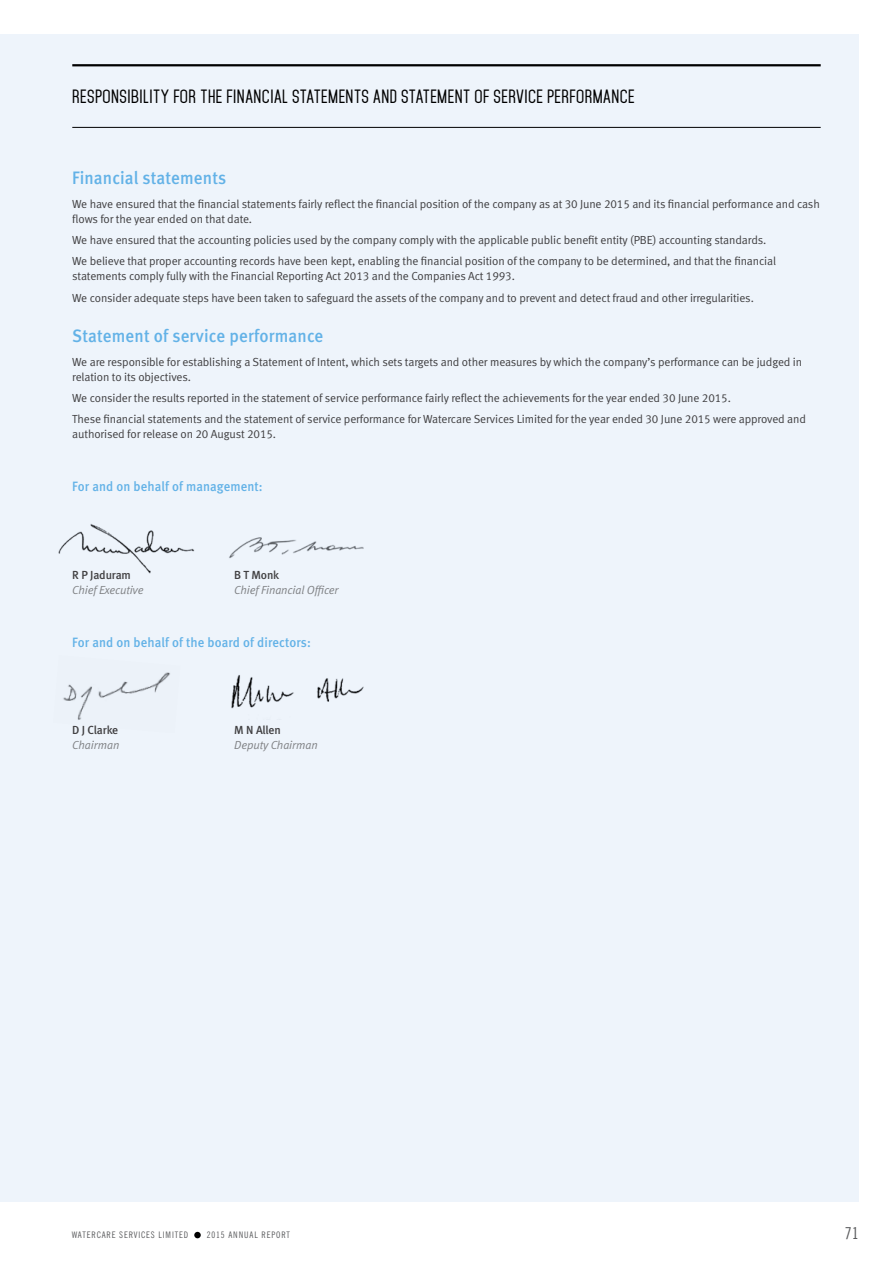
<style>
.page{position:relative;width:893px;height:1263px;background:#fff}
.page>*{position:absolute;margin:0;border:0;box-sizing:border-box;transform-origin:0 0}
.t1{font:18px "Meta Medium LF";letter-spacing:.01em;color:#63b2e7;scale:.95 1}
.t2{font:600 16.5px "Mohave";letter-spacing:.03em;color:#000}
.t3{font:condensed 16.5px "News Gothic BT";color:#58595b}
.t4{font:13.5px "Meta Medium LF";letter-spacing:.01em;color:#63b2e7;scale:.95 1}
.t5{font:11.7px/21.5px "Meta Normal LF";letter-spacing:-.01em;color:#414042}
.t6{font:italic 11.7px "Meta Normal LF";letter-spacing:-.01em;color:#808285}
.t7{font:11.7px "Meta Medium LF";letter-spacing:-.01em;color:#414042}
.t8{font:condensed 9px "News Gothic BT";letter-spacing:.1em;color:#58595b}
</style>
<div class="page">
<div style="left:194px;top:1232px;width:7px;height:6px;background:#000;border-radius:50%"></div>
<div style="left:0;top:34px;width:859px;height:1168px;background:#eef4fb"></div>
<hr style="left:72px;top:64px;width:749px;height:2px;background:#000">
<hr style="left:72px;top:127px;width:749px;height:1px;background:#000">
<img style="left:63px;top:672px;width:107px;height:48px">
<img style="left:229px;top:537px;width:135px;height:21px">
<img style="left:231px;top:675px;width:133px;height:34px">
<img style="left:58px;top:524px;width:137px;height:49px">
<h2 class="t2" style="left:72px;top:87px;width:564px">RESPONSIBILITY FOR THE FINANCIAL STATEMENTS AND STATEMENT OF SERVICE PERFORMANCE</h2>
<h1 class="t1" style="left:72px;top:168px;width:164px">Financial statements</h1>
<p class="t5" style="left:72px;top:196px;width:749px;line-height:15px">We have ensured that the financial statements fairly reflect the financial position of the company as at 30 June 2015 and its financial performance and cash flows for the year ended on that date.</p>
<p class="t5" style="left:72px;top:229px;width:705px">We have ensured that the accounting policies used by the company comply with the applicable public benefit entity (PBE) accounting standards.<br>We believe that proper accounting records have been kept, enabling the financial position of the company to be determined, and that the financial</p>
<p class="t5" style="left:72px;top:266px;width:683px">statements comply fully with the Financial Reporting Act 2013 and the Companies Act 1993.<br>We consider adequate steps have been taken to safeguard the assets of the company and to prevent and detect fraud and other irregularities.</p>
<h1 class="t1" style="left:72px;top:325px;width:266px">Statement of service performance</h1>
<p class="t5" style="left:72px;top:354px;width:731px;line-height:15px">We are responsible for establishing a Statement of Intent, which sets targets and other measures by which the company’s performance can be judged in relation to its objectives.</p>
<p class="t5" style="left:72px;top:387px;width:735px">We consider the results reported in the statement of service performance fairly reflect the achievements for the year ended 30 June 2015.<br>These financial statements and the statement of service performance for Watercare Services Limited for the year ended 30 June 2015 were approved and</p>
<p class="t5" style="left:72px;top:423px;width:205px">authorised for release on 20 August 2015.</p>
<p class="t4" style="left:72px;top:479px;width:202px">For and on behalf of management:</p>
<p class="t7" style="left:72px;top:568px;width:60px">R P Jaduram</p>
<p class="t7" style="left:234px;top:568px;width:46px">B T Monk</p>
<p class="t6" style="left:72px;top:583px;width:73px">Chief Executive</p>
<p class="t6" style="left:234px;top:583px;width:106px">Chief Financial Officer</p>
<p class="t4" style="left:72px;top:634px;width:253px">For and on behalf of the board of directors:</p>
<p class="t7" style="left:72px;top:723px;width:48px">D J Clarke</p>
<p class="t7" style="left:234px;top:723px;width:48px">M N Allen</p>
<p class="t6" style="left:72px;top:738px;width:49px">Chairman</p>
<p class="t6" style="left:234px;top:738px;width:85px">Deputy Chairman</p>
<p class="t8" style="left:72px;top:1229px;width:118px">WATERCARE SERVICES LIMITED</p>
<p class="t8" style="left:207px;top:1229px;width:85px">2015 ANNUAL REPORT</p>
<h2 class="t3" style="left:845px;top:1223px;width:16px">71</h2>
</div>
